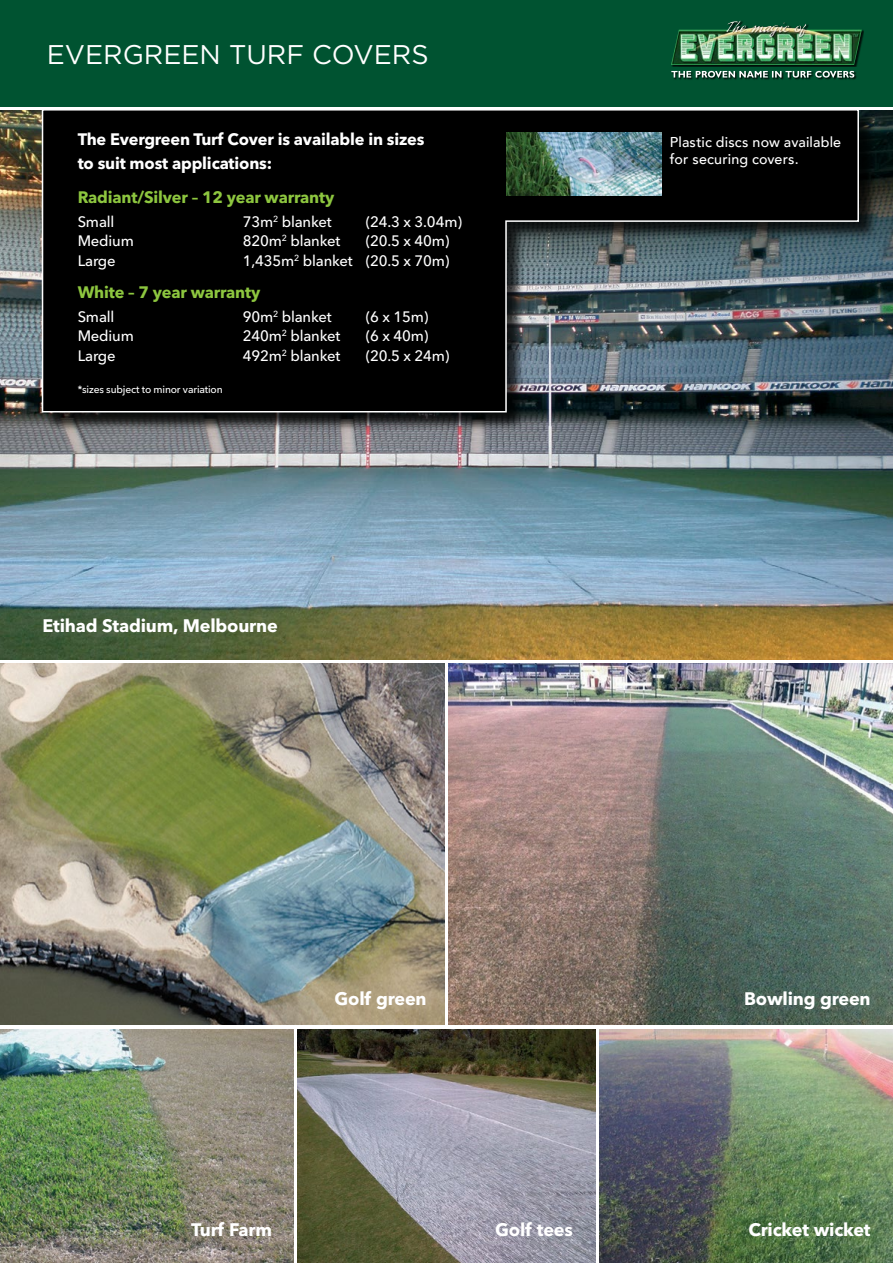
<style>
.page{position:relative;width:893px;height:1263px;background:#fff}
.page>*{position:absolute;margin:0;border:0;box-sizing:border-box;transform-origin:0 0}
.t1{font:27px "Gotham";color:#fff}
.t2{font:700 18px "Avenir Next LT Pro";letter-spacing:-.01em;color:#fff}
.t3{font:700 16.5px/24px "Avenir Next LT Pro";letter-spacing:-.01em;color:#fff}
.t4{font:700 16.5px "Avenir Next LT Pro";letter-spacing:-.01em;color:#8dc63f}
.t5{font:500 15px "Avenir Next LT Pro";letter-spacing:-.01em;color:#fff}
.t6{font:500 14.25px/17.2px "Avenir";letter-spacing:.01em;color:#fff}
.t7{font:500 10.5px "Avenir Next LT Pro";letter-spacing:-.015em;color:#fff}
</style>
<div class="page">
<img style="left:298px;top:1029px;width:297px;height:234px">
<img style="left:0;top:111px;width:893px;height:548px">
<img style="left:0;top:663px;width:444px;height:362px">
<img style="left:449px;top:663px;width:444px;height:362px">
<div style="left:44px;top:111px;width:834px;height:320px;background:#000;opacity:.75"></div>
<svg style="left:41px;top:110px;width:819px;height:303px;background:#181d1f"></svg>
<div style="left:0;top:0;width:893px;height:106px;background:#005331"></div>
<div style="left:671px;top:21px;width:193px;height:46px;background:#000;opacity:.8"></div>
<img style="left:671px;top:21px;width:191px;height:44px">
<div style="left:672px;top:71px;width:185px;height:9px;background:#000;opacity:.8"></div>
<svg style="left:671px;top:71px;width:183px;height:7px"></svg>
<img style="left:600px;top:1029px;width:293px;height:234px">
<img style="left:0;top:1029px;width:293px;height:234px">
<img style="left:506px;top:133px;width:155px;height:62px">
<h1 class="t1" style="left:47px;top:37px;width:383px">EVERGREEN TURF COVERS</h1>
<p class="t3" style="left:78px;top:127px;width:348px">The Evergreen Turf Cover is available in sizes to suit most applications:</p>
<p class="t4" style="left:78px;top:187px;width:258px">Radiant/Silver – 12 year warranty</p>
<p class="t5" style="left:78px;top:212px;width:38px">Small</p>
<p class="t5" style="left:243px;top:212px;width:91px">73m<sup>2</sup> blanket</p>
<p class="t5" style="left:366px;top:212px;width:98px">(24.3 x 3.04m)</p>
<p class="t5" style="left:78px;top:232px;width:58px">Medium</p>
<p class="t5" style="left:243px;top:232px;width:99px">820m<sup>2</sup> blanket</p>
<p class="t5" style="left:366px;top:232px;width:85px">(20.5 x 40m)</p>
<p class="t5" style="left:78px;top:251px;width:40px">Large</p>
<p class="t5" style="left:243px;top:251px;width:208px">1,435m<sup>2</sup> blanket (20.5 x 70m)</p>
<p class="t4" style="left:78px;top:282px;width:184px">White – 7 year warranty</p>
<p class="t5" style="left:78px;top:307px;width:38px">Small</p>
<p class="t5" style="left:243px;top:307px;width:91px">90m<sup>2</sup> blanket</p>
<p class="t5" style="left:366px;top:307px;width:64px">(6 x 15m)</p>
<p class="t5" style="left:78px;top:327px;width:58px">Medium</p>
<p class="t5" style="left:243px;top:327px;width:99px">240m<sup>2</sup> blanket</p>
<p class="t5" style="left:366px;top:327px;width:64px">(6 x 40m)</p>
<p class="t5" style="left:78px;top:346px;width:40px">Large</p>
<p class="t5" style="left:243px;top:346px;width:99px">492m<sup>2</sup> blanket</p>
<p class="t5" style="left:366px;top:346px;width:85px">(20.5 x 24m)</p>
<p class="t7" style="left:78px;top:383px;width:147px">*sizes subject to minor variation</p>
<p class="t2" style="left:43px;top:615px;width:237px">Etihad Stadium, Melbourne</p>
<p class="t6" style="left:670px;top:133px;width:173px">Plastic discs now available for securing covers.</p>
<p class="t2" style="left:335px;top:988px;width:94px">Golf green</p>
<p class="t2" style="left:744px;top:988px;width:128px">Bowling green</p>
<p class="t2" style="left:191px;top:1219px;width:82px">Turf Farm</p>
<p class="t2" style="left:495px;top:1219px;width:79px">Golf tees</p>
<p class="t2" style="left:748px;top:1219px;width:124px">Cricket wicket</p>
</div>
